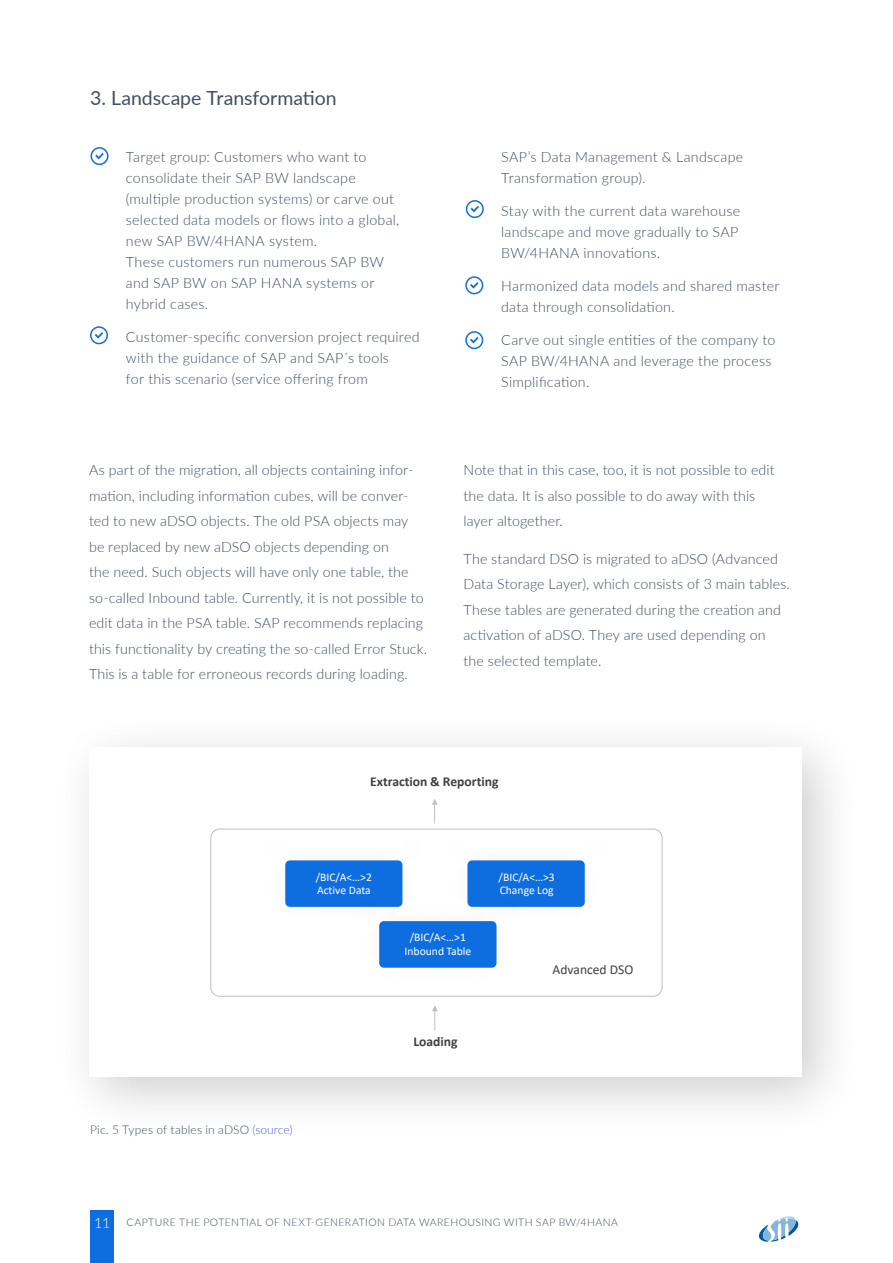
<style>
.page{position:relative;width:893px;height:1263px;background:#fff}
.page>*{position:absolute;margin:0;border:0;box-sizing:border-box;transform-origin:0 0}
.t1{font:19.5px "Lato";letter-spacing:-.005em;color:#414f61}
.t2{font:300 14.25px/21px "Lato";letter-spacing:.01em;color:#414f61}
.t3{font:700 13.65px "Calibri";color:#404040}
.t4{font:13.65px "Calibri";color:#404040}
.t5{font:300 12px "Lato";letter-spacing:.01em;color:#414f61}
.t6{font:11.7px "Calibri";color:#fff}
.t7{font:11.55px/14px "Calibri";color:#fff;text-align:center}
.t8{font:300 10.5px "Lato";letter-spacing:.045em;color:#414f61}
.s1{color:#4f5cd6}
.s2{font-size:14.25px;color:#fff}
</style>
<div class="page">
<div style="left:90px;top:1210px;width:23px;height:53px;background:#0e6ee0"></div>
<svg style="left:758px;top:1216px;width:41px;height:26px"></svg>
<svg style="left:90px;top:147px;width:18px;height:18px"></svg>
<svg style="left:466px;top:200px;width:18px;height:18px"></svg>
<svg style="left:90px;top:326px;width:18px;height:18px"></svg>
<svg style="left:465px;top:276px;width:18px;height:18px"></svg>
<svg style="left:465px;top:331px;width:18px;height:18px"></svg>
<div style="left:53px;top:712px;width:810px;height:426px;background:#000;opacity:.2"></div>
<div style="left:89px;top:748px;width:713px;height:329px;background:#fff"></div>
<div style="left:285px;top:860px;width:117px;height:47px;background:#0e6edf;border-radius:5px"></div>
<div style="left:467px;top:860px;width:118px;height:47px;background:#0e6edf;border-radius:5px"></div>
<img style="left:360px;top:902px;width:155px;height:66px">
<div style="left:379px;top:921px;width:117px;height:47px;background:#0e6edf;border-radius:5px"></div>
<div style="left:210px;top:828px;width:453px;height:169px;border:1px solid #bfbfbf;border-radius:9px"></div>
<svg style="left:432px;top:1005px;width:6px;height:25px"></svg>
<svg style="left:432px;top:799px;width:5px;height:24px"></svg>
<h1 class="t1" style="left:90px;top:84px;width:248px">3. Landscape Transformation</h1>
<p class="t2" style="left:126px;top:145px;width:275px">Target group: Customers who want to consolidate their SAP BW landscape (multiple production systems) or carve out selected data models or flows into a global, new SAP BW/4HANA system.<br>These customers run numerous SAP BW and SAP BW on SAP HANA systems or hybrid cases.</p>
<p class="t2" style="left:126px;top:325px;width:295px">Customer-specific conversion project required with the guidance of SAP and SAP´s tools<br>for this scenario (service offering from</p>
<p class="t2" style="left:501px;top:145px;width:244px">SAP’s Data Management &amp; Landscape<br>Transformation group).</p>
<p class="t2" style="left:501px;top:199px;width:240px">Stay with the current data warehouse landscape and move gradually to SAP<br>BW/4HANA innovations.</p>
<p class="t2" style="left:501px;top:274px;width:280px">Harmonized data models and shared master data through consolidation.</p>
<p class="t2" style="left:501px;top:328px;width:276px">Carve out single entities of the company to<br>SAP BW/4HANA and leverage the process<br>Simplification.</p>
<p class="t2" style="left:89px;top:457px;width:340px;line-height:25.5px">As part of the migration, all objects containing infor&shy;mation, including information cubes, will be conver&shy;ted to new aDSO objects. The old PSA objects may be replaced by new aDSO objects depending on<br>the need. Such objects will have only one table, the so-called Inbound table. Currently, it is not possible to edit data in the PSA table. SAP recommends replacing this functionality by creating the so-called Error Stuck.<br>This is a table for erroneous records during loading.</p>
<p class="t2" style="left:463px;top:457px;width:313px;line-height:25.5px">Note that in this case, too, it is not possible to edit the data. It is also possible to do away with this layer altogether.</p>
<p class="t2" style="left:463px;top:545px;width:328px;line-height:25.5px">The standard DSO is migrated to aDSO (Advanced Data Storage Layer), which consists of 3 main tables.<br>These tables are generated during the creation and activation of aDSO. They are used depending on<br>the selected template.</p>
<p class="t3" style="left:370px;top:772px;width:130px">Extraction &amp; Reporting</p>
<p class="t7" style="left:316px;top:869px;width:58px">/BIC/A&lt;…&gt;2</p>
<p class="t6" style="left:317px;top:882px;width:55px">Active Data</p>
<p class="t5" style="left:90px;top:1121px;width:204px">Pic. 5 Types of tables in aDSO <span class="s1">(source)</span></p>
<p class="t7" style="left:404px;top:930px;width:68px">/BIC/A&lt;…&gt;1<br>Inbound Table</p>
<p class="t3" style="left:413px;top:1032px;width:46px">Loading</p>
<p class="t7" style="left:499px;top:869px;width:58px">/BIC/A&lt;…&gt;3</p>
<p class="t6" style="left:500px;top:882px;width:56px">Change Log</p>
<p class="t4" style="left:553px;top:960px;width:82px">Advanced DSO</p>
<p class="t8" style="left:94px;top:1215px;width:525px"><span class="s2">11</span> CAPTURE THE POTENTIAL OF NEXT-GENERATION DATA WAREHOUSING WITH SAP BW/4HANA</p>
</div>
